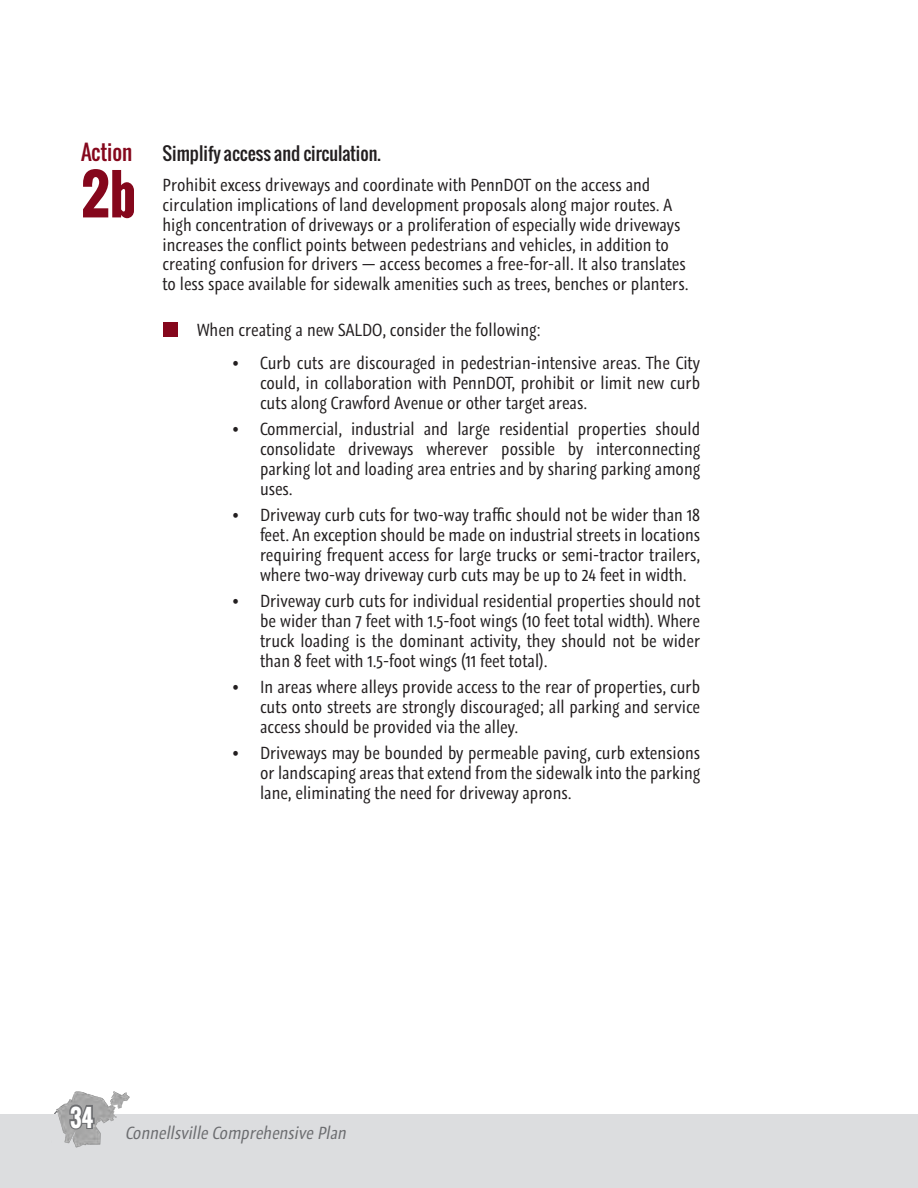
<style>
.page{position:relative;width:918px;height:1188px;background:#fff}
.page>*{position:absolute;margin:0;border:0;box-sizing:border-box;transform-origin:0 0}
.Subhead{font:700 54px "Oswald";color:#85071c}
.t1{font:700 24px "Oswald";color:#fff;scale:.9 1}
.Subhead-2{font:21px "Oswald";color:#85071c}
.Subhead-3{font:18px "Oswald";color:#231f20}
.Body_Text_Y_all{font:16.5px/19.8px "Graublau Web";color:#231f20;text-align:justify}
.t2{font:italic 16.5px "Graublau Web";color:#6c6d70}
</style>
<div class="page">
<div style="left:0;top:1115px;width:918px;height:73px;background:#dcdddf"></div>
<img style="left:39px;top:1091px;width:96px;height:57px">
<svg style="left:52px;top:1094px;width:44px;height:43px"></svg>
<div style="left:163px;top:322px;width:15px;height:15px;background:#85071c"></div>
<p class="Subhead-2" style="left:81px;top:136px;width:53px">Action</p>
<p class="Subhead-3" style="left:163px;top:140px;width:220px">Simplify access and circulation.</p>
<p class="Body_Text_Y_all" style="left:163px;top:175px;width:527px;text-align:left">Prohibit excess driveways and coordinate with PennDOT on the access and circulation implications of land development proposals along major routes. A high concentration of driveways or a proliferation of especially wide driveways increases the conflict points between pedestrians and vehicles, in addition to creating confusion for drivers — access becomes a free-for-all. It also translates to less space available for sidewalk amenities such as trees, benches or planters.</p>
<p class="Subhead" style="left:81px;top:154px;width:56px">2b</p>
<p class="Body_Text_Y_all" style="left:197px;top:320px;width:345px">When creating a new SALDO, consider the following:</p>
<p class="Body_Text_Y_all" style="left:260px;top:353px;width:442px;text-indent:-27px">• Curb cuts are discouraged in pedestrian-intensive areas. The City could, in collaboration with PennDOT, prohibit or limit new curb cuts along Crawford Avenue or other target areas.</p>
<p class="Body_Text_Y_all" style="left:260px;top:419px;width:442px;text-indent:-27px">• Commercial, industrial and large residential properties should consolidate driveways wherever possible by interconnecting parking lot and loading area entries and by sharing parking among uses.</p>
<p class="Body_Text_Y_all" style="left:260px;top:505px;width:442px;text-indent:-27px">• Driveway curb cuts for two-way traffic should not be wider than 18 feet. An exception should be made on industrial streets in locations requiring frequent access for large trucks or semi-tractor trailers, where two-way driveway curb cuts may be up to 24 feet in width.</p>
<p class="Body_Text_Y_all" style="left:260px;top:591px;width:442px;text-indent:-27px">• Driveway curb cuts for individual residential properties should not be wider than 7 feet with 1.5-foot wings (10 feet total width). Where truck loading is the dominant activity, they should not be wider than 8 feet with 1.5-foot wings (11 feet total).</p>
<p class="Body_Text_Y_all" style="left:260px;top:677px;width:442px;text-indent:-27px">• In areas where alleys provide access to the rear of properties, curb cuts onto streets are strongly discouraged; all parking and service access should be provided via the alley.</p>
<p class="Body_Text_Y_all" style="left:260px;top:743px;width:442px;text-indent:-27px">• Driveways may be bounded by permeable paving, curb extensions or landscaping areas that extend from the sidewalk into the parking lane, eliminating the need for driveway aprons.</p>
<h2 class="t1" style="left:54px;top:1102px;width:45px">3434</h2>
<p class="t2" style="left:125px;top:1121px;width:226px">Connellsville Comprehensive Plan</p>
</div>
